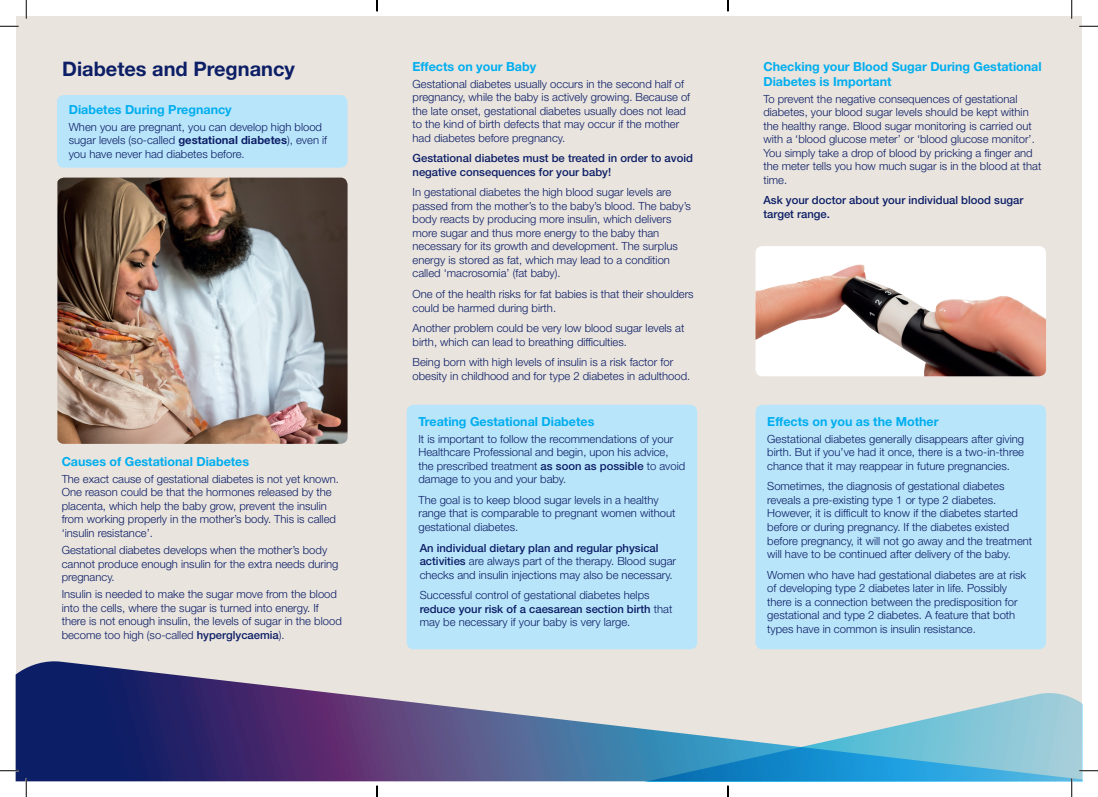
<style>
.page{position:relative;width:1098px;height:797px;background:#fff}
.page>*{position:absolute;margin:0;border:0;box-sizing:border-box;transform-origin:0 0}
.t1{font:700 20px "Helvetica Neue LT Std";color:#0c1e66}
.t2{font:700 12.5px/15px "Helvetica Neue LT Std";color:#00aeef}
.t3{font:300 11.25px/13.5px "Helvetica Neue LT Std";color:#0c1e66}
.t4{font:500 11.25px/13.5px "Helvetica Neue LT Std";color:#0c1e66}
.s1{font-weight:700}
.s2{font-weight:500}
</style>
<div class="page">
<div style="left:16px;top:16px;width:1066px;height:764px;background:#e9e4de"></div>
<div style="left:755px;top:405px;width:291px;height:244px;background:#b9e5fa;border-radius:7px"></div>
<div style="left:57px;top:95px;width:290px;height:73px;background:#b9e5fa;border-radius:7px"></div>
<div style="left:407px;top:405px;width:290px;height:244px;background:#b9e5fa;border-radius:7px"></div>
<img style="left:57px;top:178px;width:290px;height:266px">
<img style="left:755px;top:246px;width:291px;height:130px">
<svg style="left:16px;top:661px;width:316px;height:32px"></svg>
<svg style="left:16px;top:693px;width:1066px;height:88px"></svg>
<svg style="left:0;top:25px;width:19px;height:2px"></svg>
<svg style="left:1079px;top:25px;width:19px;height:2px"></svg>
<svg style="left:0;top:770px;width:19px;height:1px"></svg>
<svg style="left:1079px;top:770px;width:19px;height:1px"></svg>
<svg style="left:25px;top:0;width:2px;height:19px"></svg>
<svg style="left:25px;top:778px;width:2px;height:19px"></svg>
<svg style="left:1071px;top:0;width:1px;height:19px"></svg>
<svg style="left:1071px;top:778px;width:1px;height:19px"></svg>
<svg style="left:376px;top:0;width:2px;height:11px"></svg>
<svg style="left:376px;top:785px;width:2px;height:12px"></svg>
<svg style="left:727px;top:0;width:2px;height:11px"></svg>
<svg style="left:727px;top:785px;width:2px;height:12px"></svg>
<h1 class="t1" style="left:62px;top:56px;width:234px">Diabetes and Pregnancy</h1>
<p class="t2" style="left:69px;top:101px;width:164px">Diabetes During Pregnancy</p>
<p class="t3" style="left:69px;top:120px;width:260px">When you are pregnant, you can develop high blood sugar levels (so-called <span class="s1">gestational diabetes</span>), even if you have never had diabetes before.</p>
<p class="t2" style="left:62px;top:453px;width:189px">Causes of Gestational Diabetes</p>
<p class="t3" style="left:62px;top:472px;width:279px">The exact cause of gestational diabetes is not yet known.<br>One reason could be that the hormones released by the placenta, which help the baby grow, prevent the insulin from working properly in the mother’s body. This is called ‘insulin resistance’.</p>
<p class="t3" style="left:62px;top:543px;width:278px">Gestational diabetes develops when the mother’s body cannot produce enough insulin for the extra needs during pregnancy.</p>
<p class="t3" style="left:62px;top:587px;width:282px">Insulin is needed to make the sugar move from the blood into the cells, where the sugar is turned into energy. If there is not enough insulin, the levels of sugar in the blood become too high (so-called <span class="s2">hyperglycaemia</span>).</p>
<p class="t2" style="left:412px;top:58px;width:125px">Effects on your Baby</p>
<p class="t3" style="left:412px;top:77px;width:279px">Gestational diabetes usually occurs in the second half of pregnancy, while the baby is actively growing. Because of the late onset, gestational diabetes usually does not lead to the kind of birth defects that may occur if the mother had diabetes before pregnancy.</p>
<p class="t4" style="left:412px;top:151px;width:282px">Gestational diabetes must be treated in order to avoid negative consequences for your baby!</p>
<p class="t3" style="left:412px;top:185px;width:280px">In gestational diabetes the high blood sugar levels are passed from the mother’s to the baby’s blood. The baby’s body reacts by producing more insulin, which delivers more sugar and thus more energy to the baby than necessary for its growth and development. The surplus energy is stored as fat, which may lead to a condition called ‘macrosomia’ (fat baby).</p>
<p class="t3" style="left:412px;top:287px;width:283px">One of the health risks for fat babies is that their shoulders could be harmed during birth.</p>
<p class="t3" style="left:412px;top:321px;width:273px">Another problem could be very low blood sugar levels at birth, which can lead to breathing difficulties.</p>
<p class="t3" style="left:412px;top:355px;width:279px">Being born with high levels of insulin is a risk factor for obesity in childhood and for type 2 diabetes in adulthood.</p>
<p class="t2" style="left:418px;top:413px;width:177px">Treating Gestational Diabetes</p>
<p class="t3" style="left:418px;top:432px;width:268px">It is important to follow the recommendations of your Healthcare Professional and begin, upon his advice, the prescribed treatment <span class="s2">as soon as possible</span> to avoid damage to you and your baby.</p>
<p class="t3" style="left:418px;top:493px;width:258px">The goal is to keep blood sugar levels in a healthy range that is comparable to pregnant women without gestational diabetes.</p>
<p class="t3" style="left:420px;top:540px;width:258px"><span class="s2">An individual dietary plan and regular physical activities</span> are always part of the therapy. Blood sugar checks and insulin injections may also be necessary.</p>
<p class="t3" style="left:420px;top:588px;width:254px">Successful control of gestational diabetes helps <span class="s2">reduce your risk of a caesarean section birth</span> that may be necessary if your baby is very large.</p>
<p class="t2" style="left:763px;top:58px;width:280px">Checking your Blood Sugar During Gestational<br>Diabetes is Important</p>
<p class="t3" style="left:763px;top:92px;width:279px">To prevent the negative consequences of gestational diabetes, your blood sugar levels should be kept within the healthy range. Blood sugar monitoring is carried out with a ‘blood glucose meter’ or ‘blood glucose monitor’.<br>You simply take a drop of blood by pricking a finger and the meter tells you how much sugar is in the blood at that time.</p>
<p class="t4" style="left:763px;top:193px;width:261px">Ask your doctor about your individual blood sugar target range.</p>
<p class="t2" style="left:767px;top:413px;width:173px">Effects on you as the Mother</p>
<p class="t3" style="left:767px;top:432px;width:258px;text-align:justify">Gestational diabetes generally disappears after giving birth. But if you’ve had it once, there is a two-in-three chance that it may reappear in future pregnancies.</p>
<p class="t3" style="left:767px;top:479px;width:266px">Sometimes, the diagnosis of gestational diabetes reveals a pre-existing type 1 or type 2 diabetes.<br>However, it is difficult to know if the diabetes started before or during pregnancy. If the diabetes existed before pregnancy, it will not go away and the treatment will have to be continued after delivery of the baby.</p>
<p class="t3" style="left:767px;top:567px;width:260px">Women who have had gestational diabetes are at risk of developing type 2 diabetes later in life. Possibly there is a connection between the predisposition for gestational and type 2 diabetes. A feature that both types have in common is insulin resistance.</p>
</div>
